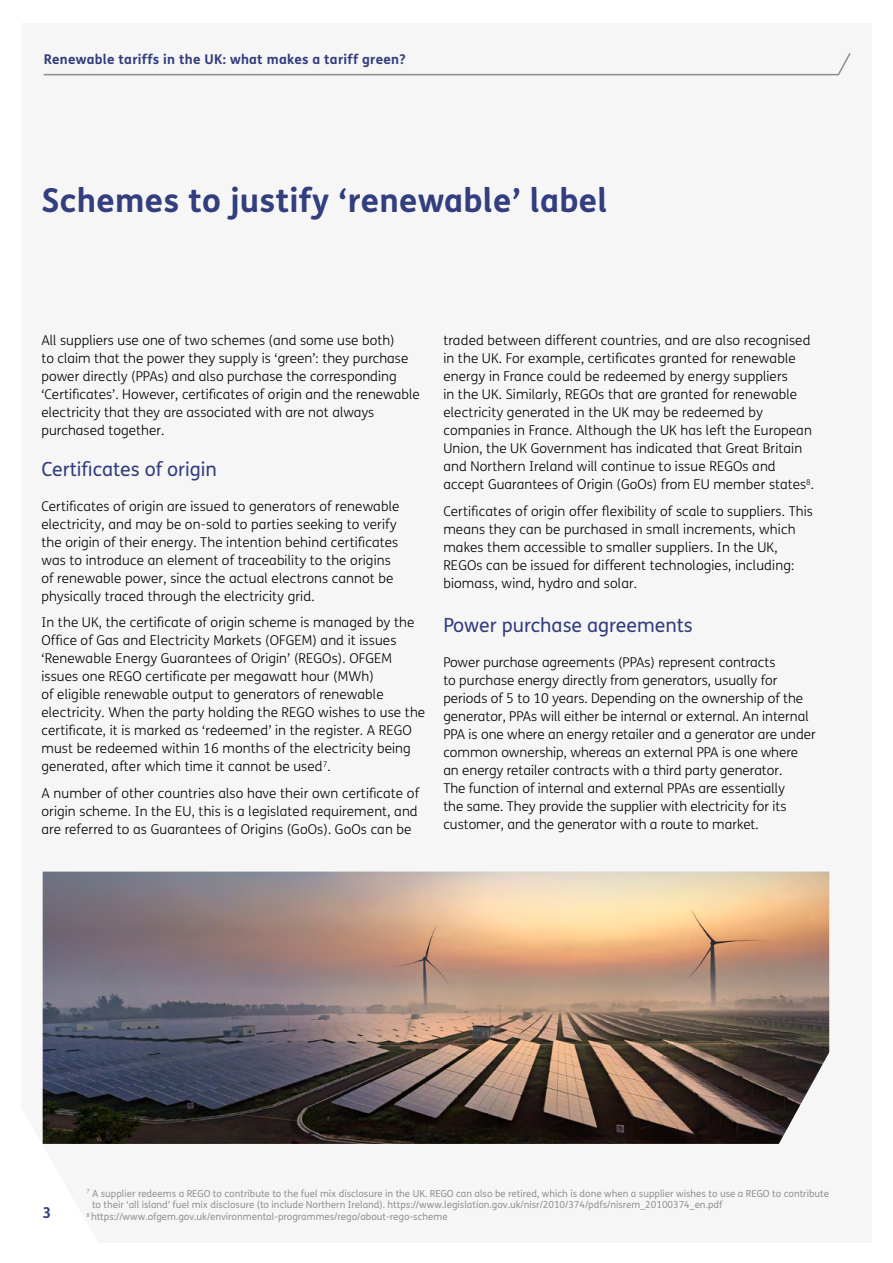
<style>
.page{position:relative;width:893px;height:1263px;background:#fff}
.page>*{position:absolute;margin:0;border:0;box-sizing:border-box;transform-origin:0 0}
.t1{font:700 33px "FS Me";letter-spacing:.01em;color:#323e7d}
.t2{font:19.5px "FS Me";color:#323e7d}
.t3{font:700 15px "FS Me";color:#323e7d}
.t4{font:300 13.5px/18px "FS Me";letter-spacing:.01em;color:#000}
.t5{font:700 13.5px "FS Me";letter-spacing:.02em;color:#323e7d}
.t6{font:9.75px "FS Me";color:#949392}
</style>
<div class="page">
<div style="left:21px;top:23px;width:851px;height:1220px;background:#f7f6f6"></div>
<svg style="left:43px;top:53px;width:808px;height:23px"></svg>
<img style="left:43px;top:872px;width:786px;height:272px">
<p class="t5" style="left:44px;top:49px;width:363px">Renewable tariffs in the UK: what makes a tariff green?</p>
<h1 class="t1" style="left:41px;top:175px;width:567px">Schemes to justify ‘renewable’ label</h1>
<p class="t4" style="left:41px;top:331px;width:380px">All suppliers use one of two schemes (and some use both)<br>to claim that the power they supply is ‘green’: they purchase power directly (PPAs) and also purchase the corresponding ‘Certificates’. However, certificates of origin and the renewable electricity that they are associated with are not always purchased together.</p>
<h2 class="t2" style="left:41px;top:455px;width:177px">Certificates of origin</h2>
<p class="t4" style="left:41px;top:496px;width:359px">Certificates of origin are issued to generators of renewable electricity, and may be on-sold to parties seeking to verify the origin of their energy. The intention behind certificates was to introduce an element of traceability to the origins of renewable power, since the actual electrons cannot be physically traced through the electricity grid.</p>
<p class="t4" style="left:41px;top:613px;width:385px">In the UK, the certificate of origin scheme is managed by the Office of Gas and Electricity Markets (OFGEM) and it issues ‘Renewable Energy Guarantees of Origin’ (REGOs). OFGEM issues one REGO certificate per megawatt hour (MWh)<br>of eligible renewable output to generators of renewable electricity. When the party holding the REGO wishes to use the certificate, it is marked as ‘redeemed’ in the register. A REGO must be redeemed within 16 months of the electricity being generated, after which time it cannot be used<sup>7</sup>.</p>
<p class="t4" style="left:41px;top:783px;width:379px;text-align:justify">A number of other countries also have their own certificate of origin scheme. In the EU, this is a legislated requirement, and are referred to as Guarantees of Origins (GoOs). GoOs can be</p>
<p class="t4" style="left:443px;top:331px;width:372px">traded between different countries, and are also recognised in the UK. For example, certificates granted for renewable energy in France could be redeemed by energy suppliers<br>in the UK. Similarly, REGOs that are granted for renewable electricity generated in the UK may be redeemed by companies in France. Although the UK has left the European Union, the UK Government has indicated that Great Britain and Northern Ireland will continue to issue REGOs and accept Guarantees of Origin (GoOs) from EU member states<sup>8</sup>.</p>
<p class="t4" style="left:443px;top:502px;width:371px">Certificates of origin offer flexibility of scale to suppliers. This means they can be purchased in small increments, which makes them accessible to smaller suppliers. In the UK, REGOs can be issued for different technologies, including: biomass, wind, hydro and solar.</p>
<h2 class="t2" style="left:443px;top:612px;width:251px">Power purchase agreements</h2>
<p class="t4" style="left:443px;top:653px;width:374px">Power purchase agreements (PPAs) represent contracts<br>to purchase energy directly from generators, usually for periods of 5 to 10 years. Depending on the ownership of the generator, PPAs will either be internal or external. An internal PPA is one where an energy retailer and a generator are under common ownership, whereas an external PPA is one where an energy retailer contracts with a third party generator.<br>The function of internal and external PPAs are essentially<br>the same. They provide the supplier with electricity for its customer, and the generator with a route to market.</p>
<p class="t3" style="left:43px;top:1201px;width:10px">3</p>
<p class="t6" style="left:86px;top:1186px;width:744px"><sup>7</sup> A supplier redeems a REGO to contribute to the fuel mix disclosure in the UK. REGO can also be retired, which is done when a supplier wishes to use a REGO to contribute</p>
<p class="t6" style="left:92px;top:1198px;width:632px">to their ‘all island’ fuel mix disclosure (to include Northern Ireland). https://www.legislation.gov.uk/nisr/2010/374/pdfs/nisrem_20100374_en.pdf</p>
<p class="t6" style="left:86px;top:1210px;width:363px"><sup>8</sup> https://www.ofgem.gov.uk/environmental-programmes/rego/about-rego-scheme</p>
</div>
